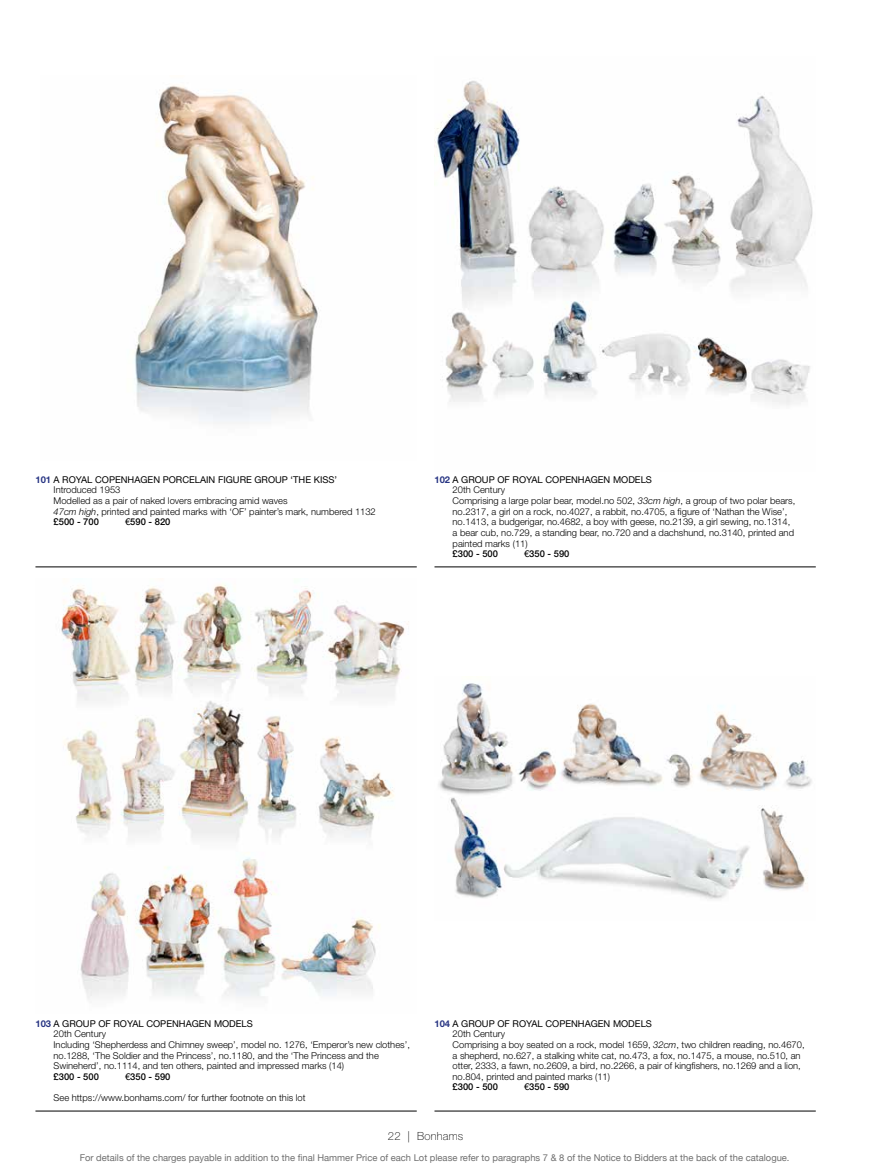
<style>
.page{position:relative;width:869px;height:1170px;background:#fff}
.page>*{position:absolute;margin:0;border:0;box-sizing:border-box;transform-origin:0 0}
.t1{font:100 11.25px "Helvetica Neue";letter-spacing:.02em;color:#000}
.t2{font:300 9.38px/10.6px "Helvetica Neue";color:#000}
.t3{font:9.38px "Helvetica Neue";color:#6f6f6f}
.t4{font:9.38px "Helvetica Neue";color:#000}
.t5{font:500 9.38px "Helvetica Neue";color:#000}
.s1{font-weight:700;color:#283583}
.s2{font-style:italic}
.s3{font-weight:500}
.s4{font-weight:400}
</style>
<div class="page">
<hr style="left:35px;top:566px;width:381px;height:1px;background:#000">
<hr style="left:434px;top:566px;width:381px;height:1px;background:#000">
<hr style="left:35px;top:1110px;width:381px;height:1px;background:#000">
<hr style="left:434px;top:1110px;width:381px;height:1px;background:#000">
<img style="left:438px;top:683px;width:374px;height:216px">
<img style="left:61px;top:583px;width:348px;height:416px">
<img style="left:434px;top:80px;width:379px;height:325px">
<img style="left:134px;top:85px;width:185px;height:338px">
<p class="t4" style="left:35px;top:474px;width:265px"><span class="s1">101</span> A ROYAL COPENHAGEN PORCELAIN FIGURE GROUP ‘THE</p>
<p class="t4" style="left:313px;top:474px;width:25px">KISS’</p>
<p class="t2" style="left:54px;top:484px;width:323px">Introduced 1953<br>Modelled as a pair of naked lovers embracing amid waves<br><span class="s2">47cm high</span>, printed and painted marks with ‘OF’ painter’s mark, numbered 1132 <span class="s3">£500 - 700</span></p>
<p class="t5" style="left:125px;top:516px;width:47px"><span class="s4">€</span>590 - 820</p>
<p class="t2" style="left:452px;top:474px;width:344px;text-indent:-18px"><span class="s1">102</span> <span class="s4">A GROUP OF ROYAL COPENHAGEN MODELS<br></span>20th Century<br>Comprising a large polar bear, model.no 502, <span class="s2">33cm high</span>, a group of two polar bears, no.2317, a girl on a rock, no.4027, a rabbit, no.4705, a figure of ‘Nathan the Wise’, no.1413, a budgerigar, no.4682, a boy with geese, no.2139, a girl sewing, no.1314, a bear cub, no.729, a standing bear, no.720 and a dachshund, no.3140, printed and painted marks (11)</p>
<p class="t5" style="left:452px;top:548px;width:47px">£300 - 500</p>
<p class="t5" style="left:524px;top:548px;width:47px"><span class="s4">€</span>350 - 590</p>
<p class="t4" style="left:35px;top:1017px;width:219px"><span class="s1">103</span> A GROUP OF ROYAL COPENHAGEN MODELS</p>
<p class="t2" style="left:452px;top:1017px;width:353px;text-indent:-18px"><span class="s1">104</span> <span class="s4">A GROUP OF ROYAL COPENHAGEN MODELS<br></span>20th Century<br>Comprising a boy seated on a rock, model 1659, <span class="s2">32cm</span>, two children reading, no.4670, a shepherd, no.627, a stalking white cat, no.473, a fox, no.1475, a mouse, no.510, an otter, 2333, a fawn, no.2609, a bird, no.2266, a pair of kingfishers, no.1269 and a lion, no.804, printed and painted marks (11)</p>
<p class="t5" style="left:452px;top:1081px;width:47px">£300 - 500</p>
<p class="t5" style="left:524px;top:1081px;width:47px"><span class="s4">€</span>350 - 590</p>
<p class="t2" style="left:54px;top:1028px;width:358px">20th Century<br>Including ‘Shepherdess and Chimney sweep’, model no. 1276, ‘Emperor’s new clothes’, no.1288, ‘The Soldier and the Princess’, no.1180, and the ‘The Princess and the Swineherd’, no.1114, and ten others, painted and impressed marks (14)</p>
<p class="t5" style="left:54px;top:1070px;width:47px">£300 - 500</p>
<p class="t5" style="left:125px;top:1070px;width:47px"><span class="s4">€</span>350 - 590</p>
<p class="t2" style="left:54px;top:1092px;width:253px">See https://www.bonhams.com/ for further footnote on this lot</p>
<p class="t1" style="left:388px;top:1129px;width:77px">22 | Bonhams</p>
<p class="t3" style="left:80px;top:1150px;width:711px">For details of the charges payable in addition to the final Hammer Price of each Lot please refer to paragraphs 7 &amp; 8 of the Notice to Bidders at the back of the catalogue.</p>
</div>
